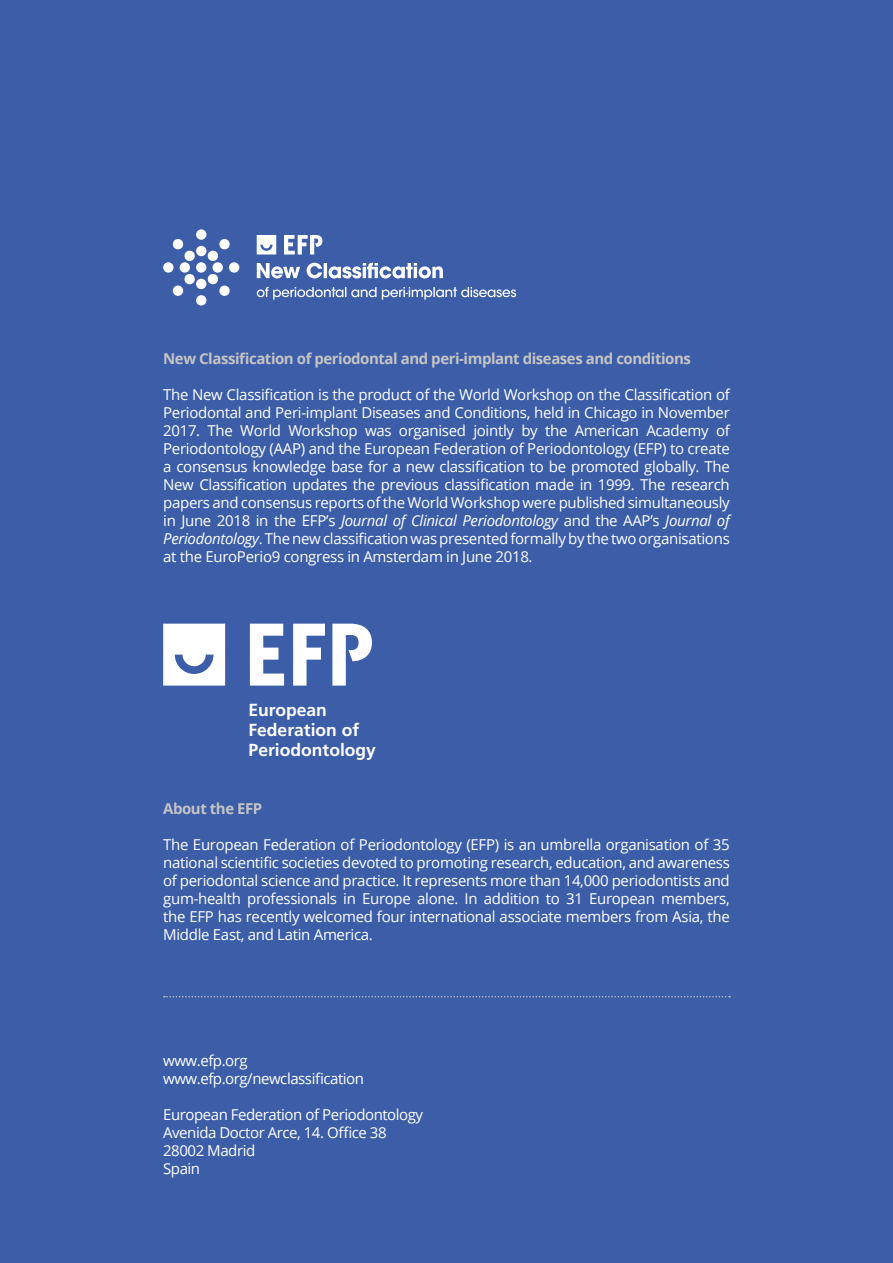
<style>
.page{position:relative;width:893px;height:1263px;background:#3c5da8}
.page>*{position:absolute;margin:0;border:0;box-sizing:border-box;transform-origin:0 0}
.t1{font:700 17.55px/19.8px "Frutiger";color:#fff}
.t2{font:15px/18px "Open Sans";letter-spacing:-.03em;color:#fff;text-align:justify}
.t3{font:700 15px "Open Sans";letter-spacing:-.03em;color:#c4c4c4}
.s1{font-style:italic}
</style>
<div class="page">
<svg style="left:164px;top:996px;width:566px;height:1px"></svg>
<svg style="left:250px;top:624px;width:34px;height:62px"></svg>
<svg style="left:293px;top:624px;width:32px;height:62px"></svg>
<svg style="left:332px;top:624px;width:40px;height:62px"></svg>
<svg style="left:163px;top:624px;width:62px;height:62px;background:#eaedf5"></svg>
<svg style="left:163px;top:229px;width:76px;height:77px"></svg>
<svg style="left:257px;top:235px;width:19px;height:19px"></svg>
<svg style="left:284px;top:235px;width:38px;height:19px"></svg>
<svg style="left:257px;top:263px;width:186px;height:16px"></svg>
<svg style="left:257px;top:287px;width:259px;height:13px"></svg>
<p class="t3" style="left:163px;top:348px;width:529px">New Classification of periodontal and peri-implant diseases and conditions</p>
<p class="t2" style="left:163px;top:385px;width:568px">The New Classification is the product of the World Workshop on the Classification of Periodontal and Peri-implant Diseases and Conditions, held in Chicago in November 2017. The World Workshop was organised jointly by the American Academy of Periodontology (AAP) and the European Federation of Periodontology (EFP) to create a consensus knowledge base for a new classification to be promoted globally. The New Classification updates the previous classification made in 1999. The research papers and consensus reports of the World Workshop were published simultaneously in June 2018 in the EFP’s <span class="s1">Journal of Clinical Periodontology</span> and the AAP’s <span class="s1">Journal of Periodontology</span>. The new classification was presented formally by the two organisations at the EuroPerio9 congress in Amsterdam in June 2018.</p>
<p class="t1" style="left:248px;top:700px;width:129px">European<br>Federation of<br>Periodontology</p>
<p class="t3" style="left:163px;top:798px;width:101px">About the EFP</p>
<p class="t2" style="left:163px;top:835px;width:568px">The European Federation of Periodontology (EFP) is an umbrella organisation of 35 national scientific societies devoted to promoting research, education, and awareness of periodontal science and practice. It represents more than 14,000 periodontists and gum-health professionals in Europe alone. In addition to 31 European members, the EFP has recently welcomed four international associate members from Asia, the Middle East, and Latin America.</p>
<p class="t2" style="left:163px;top:1051px;width:202px">www.efp.org www.efp.org/newclassification</p>
<p class="t2" style="left:163px;top:1105px;width:261px;text-align:left">European Federation of Periodontology<br>Avenida Doctor Arce, 14. Office 38<br>28002 Madrid<br>Spain</p>
</div>
